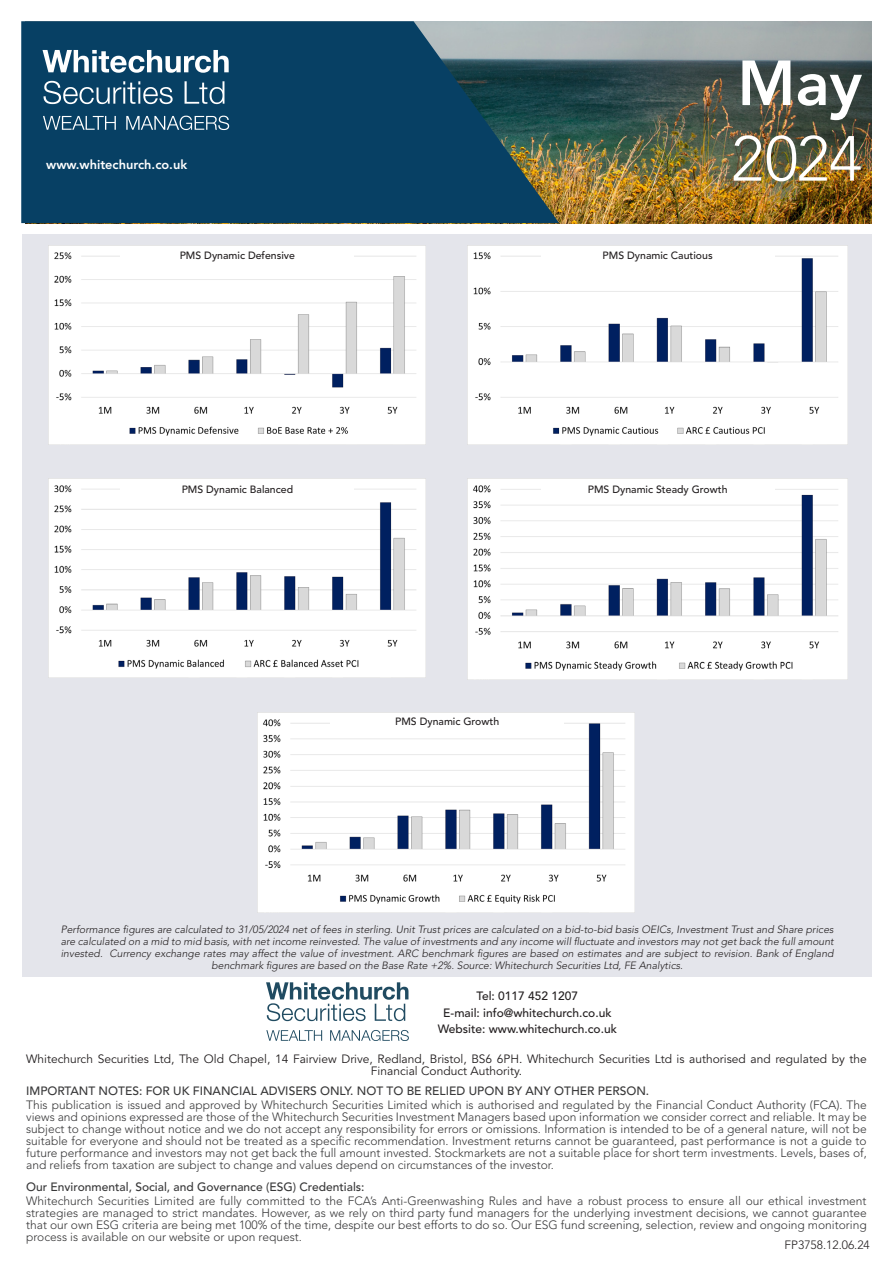
<style>
.page{position:relative;width:893px;height:1263px;background:#fff}
.page>*{position:absolute;margin:0;border:0;box-sizing:border-box;transform-origin:0 0}
.t1{font:300 63px "Avenir LT Std";color:#fff}
.t2{font:800 63px "Avenir LT Std";color:#fff}
.t3{font:800 12.75px "Avenir LT Std";color:#fff}
.t4{font:300 12px/12px "Avenir LT Std";color:#383839;text-align:justify}
.t5{font:12px/12px "Avenir LT Std";color:#231f20;text-align:center}
.t6{font:500 12px "Avenir LT Std";color:#383839}
.t7{font:500 12px "Avenir LT Std";color:#231f20}
.t8{font:300 12px "Avenir LT Std";color:#231f20}
.small_text_lh{font:italic 300 10.5px/12px "Avenir LT Std";color:#231f20;text-align:center}
.t9{font:500 10.5px "Avenir LT Std";color:#231f20}
</style>
<div class="page">
<div style="left:23px;top:235px;width:849px;height:742px;background:#e4e5eb"></div>
<svg style="left:266px;top:1030px;width:143px;height:11px"></svg>
<svg style="left:266px;top:982px;width:142px;height:39px"></svg>
<img style="left:559px;top:21px;width:313px;height:202px">
<svg style="left:21px;top:21px;width:538px;height:202px;background:#154866"></svg>
<svg style="left:43px;top:116px;width:186px;height:14px;background:#46708b"></svg>
<svg style="left:43px;top:81px;width:181px;height:23px;background:#3f6b87"></svg>
<svg style="left:43px;top:50px;width:186px;height:23px"></svg>
<img style="left:49px;top:246px;width:377px;height:199px">
<img style="left:468px;top:246px;width:380px;height:199px">
<img style="left:49px;top:479px;width:377px;height:198px">
<img style="left:468px;top:479px;width:380px;height:200px">
<img style="left:258px;top:713px;width:377px;height:199px">
<div style="left:120px;top:251px;width:234px;height:16px;background:#fff"></div>
<div style="left:541px;top:251px;width:234px;height:16px;background:#fff"></div>
<div style="left:120px;top:485px;width:234px;height:17px;background:#fff"></div>
<div style="left:541px;top:485px;width:234px;height:17px;background:#fff"></div>
<div style="left:330px;top:717px;width:234px;height:16px;background:#fff"></div>
<p class="t3" style="left:46px;top:157px;width:142px">www.whitechurch.co.uk</p>
<p class="t2" style="left:737px;top:46px;width:126px">May</p>
<p class="t1" style="left:731px;top:122px;width:133px">2024</p>
<p class="t9" style="left:180px;top:249px;width:117px">PMS Dynamic Defensive</p>
<p class="t9" style="left:603px;top:249px;width:112px">PMS Dynamic Cautious</p>
<p class="t9" style="left:182px;top:483px;width:113px">PMS Dynamic Balanced</p>
<p class="t9" style="left:588px;top:483px;width:141px">PMS Dynamic Steady Growth</p>
<p class="t9" style="left:395px;top:715px;width:106px">PMS Dynamic Growth</p>
<p class="small_text_lh" style="left:61px;top:923px;width:774px">Performance figures are calculated to 31/05/2024 net of fees in sterling. Unit Trust prices are calculated on a bid-to-bid basis OEICs, Investment Trust and Share prices are calculated on a mid to mid basis, with net income reinvested. The value of investments and any income will fluctuate and investors may not get back the full amount invested. Currency exchange rates may affect the value of investment. ARC benchmark figures are based on estimates and are subject to revision. Bank of England benchmark figures are based on the Base Rate +2%. Source: Whitechurch Securities Ltd, FE Analytics.</p>
<p class="t7" style="left:476px;top:989px;width:103px">Tel: 0117 452 1207</p>
<p class="t7" style="left:443px;top:1006px;width:170px">E-mail: info@whitechurch.co.uk</p>
<p class="t7" style="left:438px;top:1022px;width:181px">Website: www.whitechurch.co.uk</p>
<p class="t5" style="left:26px;top:1053px;width:842px">Whitechurch Securities Ltd, The Old Chapel, 14 Fairview Drive, Redland, Bristol, BS6 6PH. Whitechurch Securities Ltd is authorised and regulated by the<br>Financial Conduct Authority.</p>
<p class="t6" style="left:26px;top:1084px;width:624px">IMPORTANT NOTES: FOR UK FINANCIAL ADVISERS ONLY. NOT TO BE RELIED UPON BY ANY OTHER PERSON.</p>
<p class="t4" style="left:26px;top:1099px;width:842px">This publication is issued and approved by Whitechurch Securities Limited which is authorised and regulated by the Financial Conduct Authority (FCA). The views and opinions expressed are those of the Whitechurch Securities Investment Managers based upon information we consider correct and reliable. It may be subject to change without notice and we do not accept any responsibility for errors or omissions. Information is intended to be of a general nature, will not be suitable for everyone and should not be treated as a specific recommendation. Investment returns cannot be guaranteed, past performance is not a guide to future performance and investors may not get back the full amount invested. Stockmarkets are not a suitable place for short term investments. Levels, bases of, and reliefs from taxation are subject to change and values depend on circumstances of the investor.</p>
<p class="t6" style="left:26px;top:1180px;width:340px">Our Environmental, Social, and Governance (ESG) Credentials:</p>
<p class="t4" style="left:26px;top:1195px;width:842px">Whitechurch Securities Limited are fully committed to the FCA’s Anti-Greenwashing Rules and have a robust process to ensure all our ethical investment strategies are managed to strict mandates. However, as we rely on third party fund managers for the underlying investment decisions, we cannot guarantee that our own ESG criteria are being met 100% of the time, despite our best efforts to do so. Our ESG fund screening, selection, review and ongoing monitoring process is available on our website or upon request.</p>
<p class="t8" style="left:784px;top:1237px;width:87px">FP3758.12.06.24</p>
</div>
